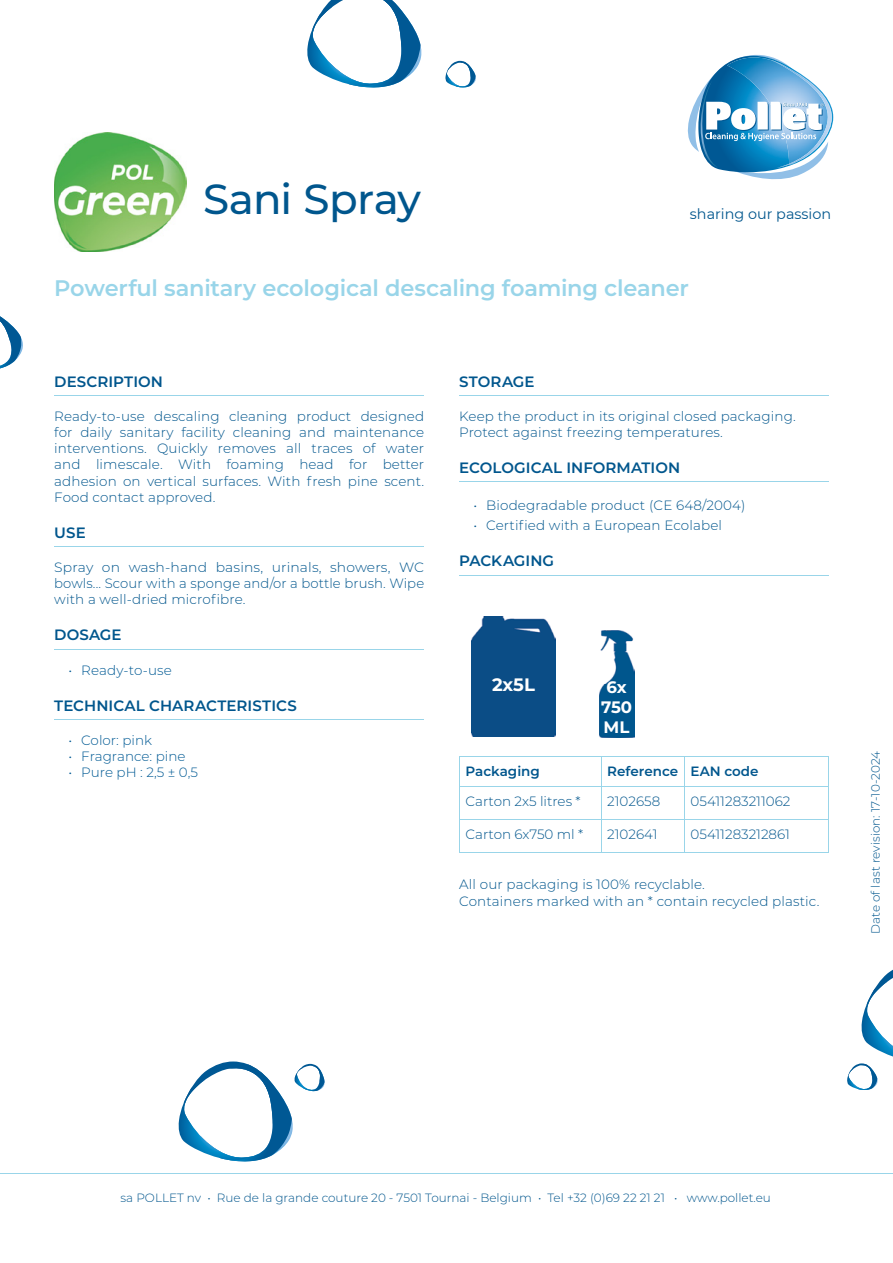
<style>
.page{position:relative;width:893px;height:1263px;background:#fff}
.page>*{position:absolute;margin:0;border:0;box-sizing:border-box;transform-origin:0 0}
.t1{font:500 42px "Montserrat";letter-spacing:-.015em;color:#00568d}
.t2{font:600 22.5px "Montserrat";letter-spacing:-.01em;color:#99d5e9}
.t3{font:700 18px "Montserrat";color:#fff}
.t4{font:700 16.65px/20px "Montserrat";letter-spacing:-.005em;color:#fff;text-align:center}
.t5{font:600 15px "Montserrat";letter-spacing:.005em;color:#00568d}
.t6{font:14.4px "Montserrat";color:#00568d}
.t7{font:300 13.5px/16.2px "Montserrat";letter-spacing:.01em;color:#00568d;text-align:justify}
.t8{font:300 13.5px "Montserrat";color:#005a94}
.t9{font:600 13.5px "Montserrat";color:#00568d}
.t10{font:300 12px "Montserrat";color:#00568d}
</style>
<div class="page">
<hr style="left:54px;top:395px;width:370px;height:1px;background:#99d5e9">
<hr style="left:54px;top:546px;width:370px;height:1px;background:#99d5e9">
<hr style="left:54px;top:649px;width:370px;height:1px;background:#99d5e9">
<hr style="left:54px;top:719px;width:370px;height:1px;background:#99d5e9">
<hr style="left:459px;top:395px;width:370px;height:1px;background:#99d5e9">
<hr style="left:459px;top:481px;width:370px;height:1px;background:#99d5e9">
<hr style="left:459px;top:575px;width:370px;height:1px;background:#99d5e9">
<svg style="left:307px;top:0;width:115px;height:88px"></svg>
<svg style="left:178px;top:1061px;width:147px;height:101px"></svg>
<svg style="left:445px;top:61px;width:31px;height:27px"></svg>
<svg style="left:0;top:316px;width:23px;height:52px"></svg>
<hr style="left:0;top:1173px;width:893px;height:1px;background:#99d5e9">
<img style="left:54px;top:132px;width:132px;height:120px">
<svg style="left:861px;top:970px;width:32px;height:86px"></svg>
<svg style="left:847px;top:1063px;width:31px;height:27px"></svg>
<hr style="left:459px;top:756px;width:142px;height:1px;background:#99d5e9">
<svg style="left:459px;top:757px;width:1px;height:29px"></svg>
<hr style="left:601px;top:756px;width:84px;height:1px;background:#99d5e9">
<svg style="left:601px;top:757px;width:1px;height:29px"></svg>
<hr style="left:685px;top:756px;width:144px;height:1px;background:#99d5e9">
<svg style="left:684px;top:757px;width:1px;height:29px"></svg>
<svg style="left:828px;top:757px;width:1px;height:29px"></svg>
<hr style="left:459px;top:786px;width:142px;height:1px;background:#99d5e9">
<hr style="left:601px;top:786px;width:84px;height:1px;background:#99d5e9">
<hr style="left:685px;top:786px;width:144px;height:1px;background:#99d5e9">
<hr style="left:601px;top:787px;width:1px;height:32px;background:#99d5e9">
<hr style="left:684px;top:787px;width:1px;height:32px;background:#99d5e9">
<hr style="left:601px;top:820px;width:1px;height:32px;background:#99d5e9">
<hr style="left:684px;top:820px;width:1px;height:32px;background:#99d5e9">
<hr style="left:459px;top:787px;width:1px;height:32px;background:#99d5e9">
<hr style="left:828px;top:787px;width:1px;height:32px;background:#99d5e9">
<hr style="left:459px;top:819px;width:142px;height:1px;background:#99d5e9">
<hr style="left:459px;top:820px;width:1px;height:32px;background:#99d5e9">
<hr style="left:601px;top:819px;width:84px;height:1px;background:#99d5e9">
<hr style="left:685px;top:819px;width:144px;height:1px;background:#99d5e9">
<hr style="left:828px;top:820px;width:1px;height:32px;background:#99d5e9">
<hr style="left:459px;top:852px;width:142px;height:1px;background:#99d5e9">
<hr style="left:601px;top:852px;width:84px;height:1px;background:#99d5e9">
<hr style="left:685px;top:852px;width:144px;height:1px;background:#99d5e9">
<div style="left:471px;top:617px;width:84px;height:120px;background:#0b4d86"></div>
<img style="left:599px;top:630px;width:35px;height:108px">
<img style="left:828px;top:100px;width:5px;height:43px">
<svg style="left:687px;top:54px;width:141px;height:126px"></svg>
<h1 class="t1" style="left:203px;top:169px;width:219px">Sani Spray</h1>
<p class="t6" style="left:690px;top:204px;width:143px">sharing our passion</p>
<h2 class="t2" style="left:54px;top:272px;width:636px">Powerful sanitary ecological descaling foaming cleaner</h2>
<p class="t5" style="left:54px;top:371px;width:110px">DESCRIPTION</p>
<p class="t7" style="left:54px;top:407px;width:371px">Ready-to-use descaling cleaning product designed for daily sanitary facility cleaning and maintenance interventions. Quickly removes all traces of water and limescale. With foaming head for better adhesion on vertical surfaces. With fresh pine scent.<br>Food contact approved.</p>
<p class="t5" style="left:54px;top:522px;width:33px">USE</p>
<p class="t7" style="left:54px;top:559px;width:371px">Spray on wash-hand basins, urinals, showers, WC bowls... Scour with a sponge and/or a bottle brush. Wipe with a well-dried microfibre.</p>
<p class="t5" style="left:54px;top:624px;width:69px">DOSAGE</p>
<p class="t8" style="left:69px;top:661px;width:105px">• Ready-to-use</p>
<p class="t5" style="left:54px;top:695px;width:244px">TECHNICAL CHARACTERISTICS</p>
<p class="t8" style="left:69px;top:731px;width:85px">• Color: pink</p>
<p class="t8" style="left:69px;top:747px;width:118px">• Fragrance: pine</p>
<p class="t8" style="left:69px;top:763px;width:131px">• Pure pH : 2,5 ± 0,5</p>
<p class="t5" style="left:459px;top:371px;width:77px">STORAGE</p>
<p class="t7" style="left:459px;top:407px;width:338px">Keep the product in its original closed packaging.<br>Protect against freezing temperatures.</p>
<p class="t5" style="left:459px;top:457px;width:222px">ECOLOGICAL INFORMATION</p>
<p class="t7" style="left:473px;top:496px;width:274px">• Biodegradable product (CE 648/2004)</p>
<p class="t7" style="left:473px;top:517px;width:250px">• Certified with a European Ecolabel</p>
<p class="t5" style="left:459px;top:550px;width:96px">PACKAGING</p>
<h3 class="t3" style="left:492px;top:671px;width:44px">2x5L</h3>
<p class="t4" style="left:601px;top:677px;width:33px">6x<br>750<br>ML</p>
<p class="t9" style="left:466px;top:761px;width:76px">Packaging</p>
<p class="t9" style="left:607px;top:761px;width:153px">Reference EAN code</p>
<p class="t7" style="left:466px;top:792px;width:117px">Carton 2x5 litres *</p>
<p class="t7" style="left:607px;top:792px;width:54px">2102658</p>
<p class="t7" style="left:691px;top:792px;width:101px">05411283211062</p>
<p class="t7" style="left:466px;top:825px;width:119px">Carton 6x750 ml *</p>
<p class="t7" style="left:607px;top:825px;width:52px">2102641</p>
<p class="t7" style="left:691px;top:825px;width:101px">05411283212861</p>
<p class="t7" style="left:459px;top:876px;width:362px">All our packaging is 100% recyclable.<br>Containers marked with an * contain recycled plastic.</p>
<p class="t10" style="left:867px;top:934px;width:185px;rotate:-90deg">Date of last revision: 17-10-2024</p>
<p class="t10" style="left:121px;top:1189px;width:652px">sa POLLET nv • Rue de la grande couture 20 - 7501 Tournai - Belgium • Tel +32 (0)69 22 21 21 • www.pollet.eu</p>
</div>
